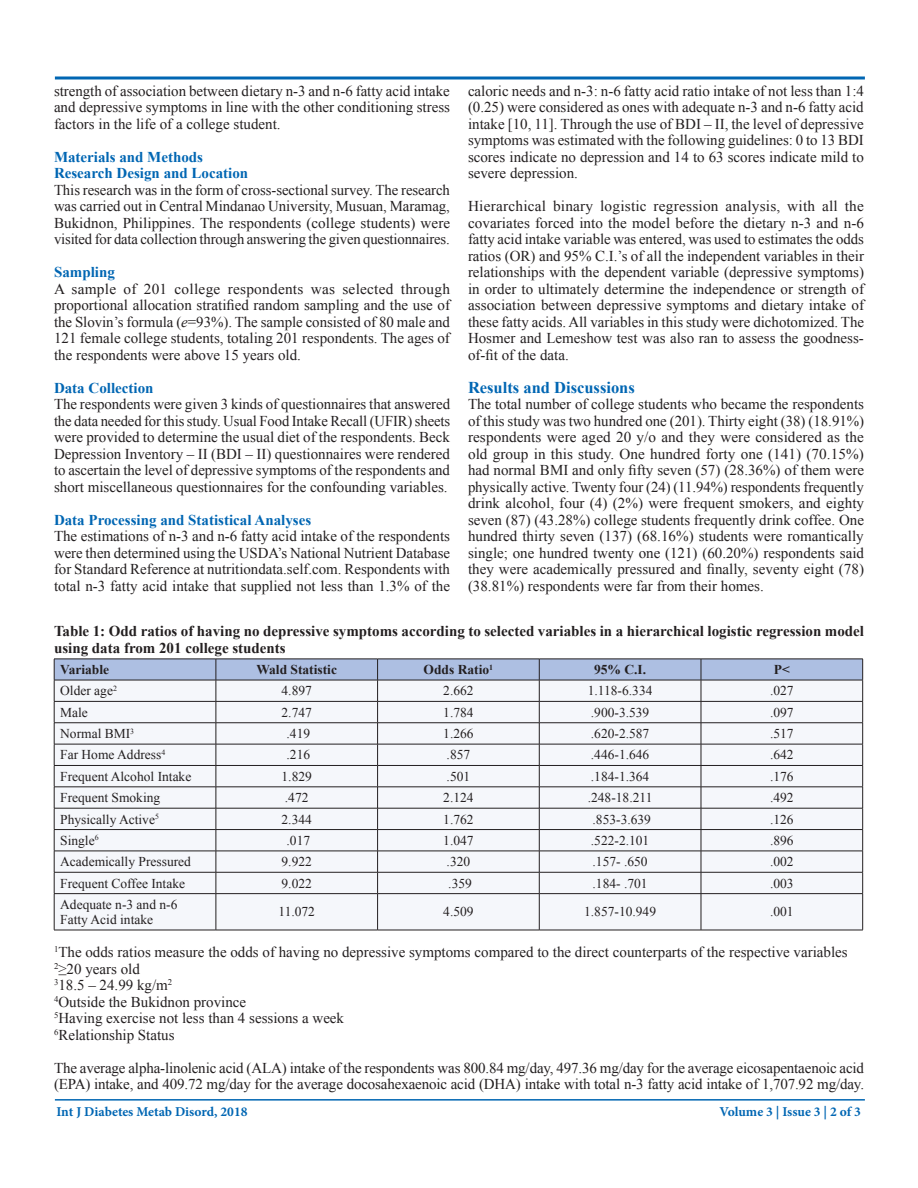
<style>
.page{position:relative;width:918px;height:1188px;background:#fff}
.page>*{position:absolute;margin:0;border:0;box-sizing:border-box;transform-origin:0 0}
.t1{font:700 16.5px "Times New Roman";color:#0166b3}
.t2{font:15px/16.5px "Times New Roman";color:#231f20;text-align:justify}
.t3{font:700 15px/16.5px "Times New Roman";color:#231f20}
.t4{font:700 15px "Times New Roman";color:#0166b3}
.t5{font:13.5px "Times New Roman";color:#231f20}
.t6{font:700 13.5px "Minion Pro";color:#0166b3}
.t7{font:700 13.5px "Times New Roman";color:#231f20}
.s1{font-style:italic}
</style>
<div class="page">
<hr style="left:55px;top:1099px;width:810px;height:2px;background:#0166b3">
<svg style="left:54px;top:76px;width:811px;height:4px;background:#408cc5"></svg>
<div style="left:55px;top:894px;width:807px;height:36px;background:#f5f7fb"></div>
<svg style="left:54px;top:659px;width:809px;height:234px"></svg>
<hr style="left:54px;top:893px;width:162px;height:1px;background:#231f20">
<hr style="left:54px;top:894px;width:1px;height:36px;background:#231f20">
<hr style="left:216px;top:893px;width:162px;height:1px;background:#231f20">
<hr style="left:216px;top:894px;width:1px;height:36px;background:#231f20">
<hr style="left:378px;top:893px;width:161px;height:1px;background:#231f20">
<hr style="left:377px;top:894px;width:1px;height:36px;background:#231f20">
<hr style="left:539px;top:893px;width:162px;height:1px;background:#231f20">
<hr style="left:539px;top:894px;width:1px;height:36px;background:#231f20">
<hr style="left:701px;top:893px;width:162px;height:1px;background:#231f20">
<hr style="left:701px;top:894px;width:1px;height:36px;background:#231f20">
<hr style="left:862px;top:894px;width:1px;height:36px;background:#231f20">
<hr style="left:54px;top:930px;width:162px;height:1px;background:#231f20">
<hr style="left:216px;top:930px;width:162px;height:1px;background:#231f20">
<hr style="left:378px;top:930px;width:161px;height:1px;background:#231f20">
<hr style="left:539px;top:930px;width:162px;height:1px;background:#231f20">
<hr style="left:701px;top:930px;width:162px;height:1px;background:#231f20">
<p class="t2" style="left:468px;top:82px;width:398px">caloric needs and n-3: n-6 fatty acid ratio intake of not less than 1:4 (0.25) were considered as ones with adequate n-3 and n-6 fatty acid intake [10, 11]. Through the use of BDI – II, the level of depressive symptoms was estimated with the following guidelines: 0 to 13 BDI scores indicate no depression and 14 to 63 scores indicate mild to severe depression.</p>
<p class="t2" style="left:468px;top:198px;width:398px">Hierarchical binary logistic regression analysis, with all the covariates forced into the model before the dietary n-3 and n-6 fatty acid intake variable was entered, was used to estimates the odds ratios (OR) and 95% C.I.’s of all the independent variables in their relationships with the dependent variable (depressive symptoms) in order to ultimately determine the independence or strength of association between depressive symptoms and dietary intake of these fatty acids. All variables in this study were dichotomized. The Hosmer and Lemeshow test was also ran to assess the goodness&shy;of-fit of the data.</p>
<p class="t1" style="left:468px;top:376px;width:168px">Results and Discussions</p>
<p class="t2" style="left:468px;top:396px;width:398px">The total number of college students who became the respondents of this study was two hundred one (201). Thirty eight (38) (18.91%) respondents were aged 20 y/o and they were considered as the old group in this study. One hundred forty one (141) (70.15%) had normal BMI and only fifty seven (57) (28.36%) of them were physically active. Twenty four (24) (11.94%) respondents frequently drink alcohol, four (4) (2%) were frequent smokers, and eighty seven (87) (43.28%) college students frequently drink coffee. One hundred thirty seven (137) (68.16%) students were romantically single; one hundred twenty one (121) (60.20%) respondents said they were academically pressured and finally, seventy eight (78) (38.81%) respondents were far from their homes.</p>
<p class="t3" style="left:54px;top:623px;width:812px">Table 1: Odd ratios of having no depressive symptoms according to selected variables in a hierarchical logistic regression model using data from 201 college students</p>
<p class="t7" style="left:60px;top:660px;width:51px">Variable</p>
<p class="t7" style="left:256px;top:660px;width:82px">Wald Statistic</p>
<p class="t7" style="left:424px;top:660px;width:71px">Odds Ratio<sup>1</sup></p>
<p class="t7" style="left:594px;top:660px;width:54px">95% C.I.</p>
<p class="t7" style="left:774px;top:660px;width:17px">P&lt;</p>
<p class="t5" style="left:60px;top:682px;width:58px">Older age<sup>2</sup></p>
<p class="t5" style="left:282px;top:682px;width:32px">4.897</p>
<p class="t5" style="left:443px;top:682px;width:32px">2.662</p>
<p class="t5" style="left:588px;top:682px;width:66px">1.118-6.334</p>
<p class="t5" style="left:770px;top:682px;width:25px">.027</p>
<p class="t5" style="left:60px;top:703px;width:29px">Male</p>
<p class="t5" style="left:282px;top:703px;width:32px">2.747</p>
<p class="t5" style="left:443px;top:703px;width:32px">1.784</p>
<p class="t5" style="left:591px;top:703px;width:60px">.900-3.539</p>
<p class="t5" style="left:770px;top:703px;width:25px">.097</p>
<p class="t5" style="left:60px;top:725px;width:76px">Normal BMI<sup>3</sup></p>
<p class="t5" style="left:287px;top:725px;width:25px">.419</p>
<p class="t5" style="left:443px;top:725px;width:32px">1.266</p>
<p class="t5" style="left:591px;top:725px;width:60px">.620-2.587</p>
<p class="t5" style="left:770px;top:725px;width:25px">.517</p>
<p class="t5" style="left:60px;top:746px;width:107px">Far Home Address<sup>4</sup></p>
<p class="t5" style="left:287px;top:746px;width:25px">.216</p>
<p class="t5" style="left:447px;top:746px;width:25px">.857</p>
<p class="t5" style="left:591px;top:746px;width:60px">.446-1.646</p>
<p class="t5" style="left:770px;top:746px;width:25px">.642</p>
<p class="t5" style="left:60px;top:767px;width:133px">Frequent Alcohol Intake</p>
<p class="t5" style="left:282px;top:767px;width:32px">1.829</p>
<p class="t5" style="left:447px;top:767px;width:25px">.501</p>
<p class="t5" style="left:591px;top:767px;width:60px">.184-1.364</p>
<p class="t5" style="left:770px;top:767px;width:25px">.176</p>
<p class="t5" style="left:60px;top:789px;width:102px">Frequent Smoking</p>
<p class="t5" style="left:285px;top:789px;width:25px">.472</p>
<p class="t5" style="left:443px;top:789px;width:32px">2.124</p>
<p class="t5" style="left:588px;top:789px;width:66px">.248-18.211</p>
<p class="t5" style="left:770px;top:789px;width:25px">.492</p>
<p class="t5" style="left:60px;top:810px;width:100px">Physically Active<sup>5</sup></p>
<p class="t5" style="left:282px;top:810px;width:32px">2.344</p>
<p class="t5" style="left:443px;top:810px;width:32px">1.762</p>
<p class="t5" style="left:593px;top:810px;width:60px">.853-3.639</p>
<p class="t5" style="left:770px;top:810px;width:25px">.126</p>
<p class="t5" style="left:60px;top:831px;width:40px">Single<sup>6</sup></p>
<p class="t5" style="left:287px;top:831px;width:25px">.017</p>
<p class="t5" style="left:443px;top:831px;width:32px">1.047</p>
<p class="t5" style="left:591px;top:831px;width:60px">.522-2.101</p>
<p class="t5" style="left:770px;top:831px;width:25px">.896</p>
<p class="t5" style="left:60px;top:853px;width:132px">Academically Pressured</p>
<p class="t5" style="left:282px;top:853px;width:32px">9.922</p>
<p class="t5" style="left:447px;top:853px;width:25px">.320</p>
<p class="t5" style="left:593px;top:853px;width:57px">.157- .650</p>
<p class="t5" style="left:770px;top:853px;width:25px">.002</p>
<p class="t5" style="left:60px;top:874px;width:126px">Frequent Coffee Intake</p>
<p class="t5" style="left:282px;top:874px;width:32px">9.022</p>
<p class="t5" style="left:448px;top:874px;width:25px">.359</p>
<p class="t5" style="left:593px;top:874px;width:57px">.184- .701</p>
<p class="t5" style="left:770px;top:874px;width:25px">.003</p>
<p class="t5" style="left:60px;top:895px;width:119px">Adequate n-3 and n-6</p>
<p class="t5" style="left:60px;top:910px;width:94px">Fatty Acid intake</p>
<p class="t2" style="left:54px;top:82px;width:398px">strength of association between dietary n-3 and n-6 fatty acid intake and depressive symptoms in line with the other conditioning stress factors in the life of a college student.</p>
<p class="t4" style="left:54px;top:146px;width:151px">Materials and Methods</p>
<p class="t4" style="left:54px;top:163px;width:196px">Research Design and Location</p>
<p class="t2" style="left:54px;top:181px;width:398px">This research was in the form of cross-sectional survey. The research was carried out in Central Mindanao University, Musuan, Maramag, Bukidnon, Philippines. The respondents (college students) were visited for data collection through answering the given questionnaires.</p>
<p class="t4" style="left:54px;top:262px;width:62px">Sampling</p>
<p class="t2" style="left:54px;top:280px;width:398px">A sample of 201 college respondents was selected through proportional allocation stratified random sampling and the use of the Slovin’s formula (<span class="s1">e</span>=93%). The sample consisted of 80 male and 121 female college students, totaling 201 respondents. The ages of the respondents were above 15 years old.</p>
<p class="t4" style="left:54px;top:377px;width:101px">Data Collection</p>
<p class="t2" style="left:54px;top:396px;width:398px">The respondents were given 3 kinds of questionnaires that answered the data needed for this study. Usual Food Intake Recall (UFIR) sheets were provided to determine the usual diet of the respondents. Beck Depression Inventory – II (BDI – II) questionnaires were rendered to ascertain the level of depressive symptoms of the respondents and short miscellaneous questionnaires for the confounding variables.</p>
<p class="t4" style="left:54px;top:509px;width:259px">Data Processing and Statistical Analyses</p>
<p class="t2" style="left:54px;top:528px;width:398px">The estimations of n-3 and n-6 fatty acid intake of the respondents were then determined using the USDA’s National Nutrient Database for Standard Reference at nutritiondata.self.com. Respondents with</p>
<p class="t2" style="left:54px;top:577px;width:398px">total n-3 fatty acid intake that supplied not less than 1.3% of the</p>
<p class="t5" style="left:278px;top:903px;width:38px">11.072</p>
<p class="t5" style="left:443px;top:903px;width:32px">4.509</p>
<p class="t5" style="left:584px;top:903px;width:73px">1.857-10.949</p>
<p class="t5" style="left:770px;top:903px;width:25px">.001</p>
<p class="t2" style="left:54px;top:944px;width:795px"><sup>1</sup>The odds ratios measure the odds of having no depressive symptoms compared to the direct counterparts of the respective variables</p>
<p class="t2" style="left:54px;top:960px;width:87px"><sup>2</sup>≥20 years old</p>
<p class="t2" style="left:54px;top:977px;width:120px"><sup>3</sup>18.5 – 24.99 kg/m<sup>2</sup></p>
<p class="t2" style="left:54px;top:993px;width:194px"><sup>4</sup>Outside the Bukidnon province</p>
<p class="t2" style="left:54px;top:1010px;width:292px"><sup>5</sup>Having exercise not less than 4 sessions a week</p>
<p class="t2" style="left:54px;top:1026px;width:122px"><sup>6</sup>Relationship Status</p>
<p class="t2" style="left:54px;top:1059px;width:812px">The average alpha-linolenic acid (ALA) intake of the respondents was 800.84 mg/day, 497.36 mg/day for the average eicosapentaenoic acid (EPA) intake, and 409.72 mg/day for the average docosahexaenoic acid (DHA) intake with total n-3 fatty acid intake of 1,707.92 mg/day.</p>
<p class="t6" style="left:56px;top:1102px;width:193px">Int J Diabetes Metab Disord, 2018</p>
<p class="t6" style="left:719px;top:1102px;width:143px">Volume 3 | Issue 3 | 2 of 3</p>
</div>
